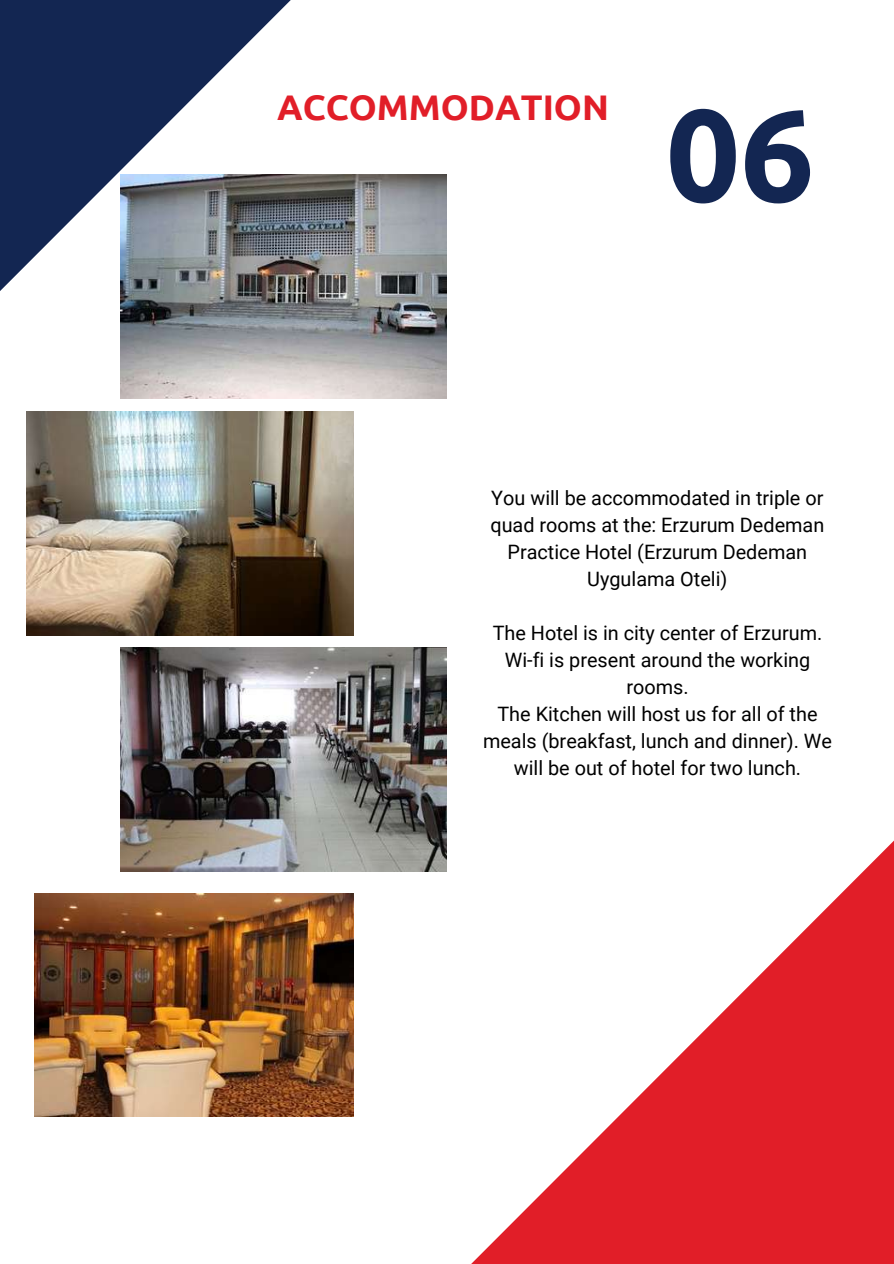
<style>
.page{position:relative;width:894px;height:1264px;background:#fff}
.page>*{position:absolute;margin:0;border:0;box-sizing:border-box;transform-origin:0 0}
.t1{font:700 130.8px "Ubuntu";color:#132652}
.t2{font:700 35.55px "Ubuntu";color:#e11e28}
.t3{font:19.8px/27px "Roboto";color:#000;text-align:center}
</style>
<div class="page">
<svg style="left:0;top:0;width:291px;height:291px;fill:#132652"></svg>
<svg style="left:472px;top:841px;width:421px;height:422px"></svg>
<img style="left:27px;top:411px;width:326px;height:224px">
<img style="left:120px;top:175px;width:326px;height:224px">
<img style="left:35px;top:893px;width:318px;height:223px">
<img style="left:120px;top:647px;width:326px;height:224px">
<h2 class="t2" style="left:277px;top:87px;width:333px">ACCOMMODATION</h2>
<h1 class="t1" style="left:665px;top:80px;width:150px">06</h1>
<p class="t3" style="left:490px;top:485px;width:335px">You will be accommodated in triple or quad rooms at the: Erzurum Dedeman<br>Practice Hotel (Erzurum Dedeman<br>Uygulama Oteli)</p>
<p class="t3" style="left:483px;top:620px;width:350px">The Hotel is in city center of Erzurum.<br>Wi-fi is present around the working rooms.<br>The Kitchen will host us for all of the meals (breakfast, lunch and dinner). We will be out of hotel for two lunch.</p>
</div>
